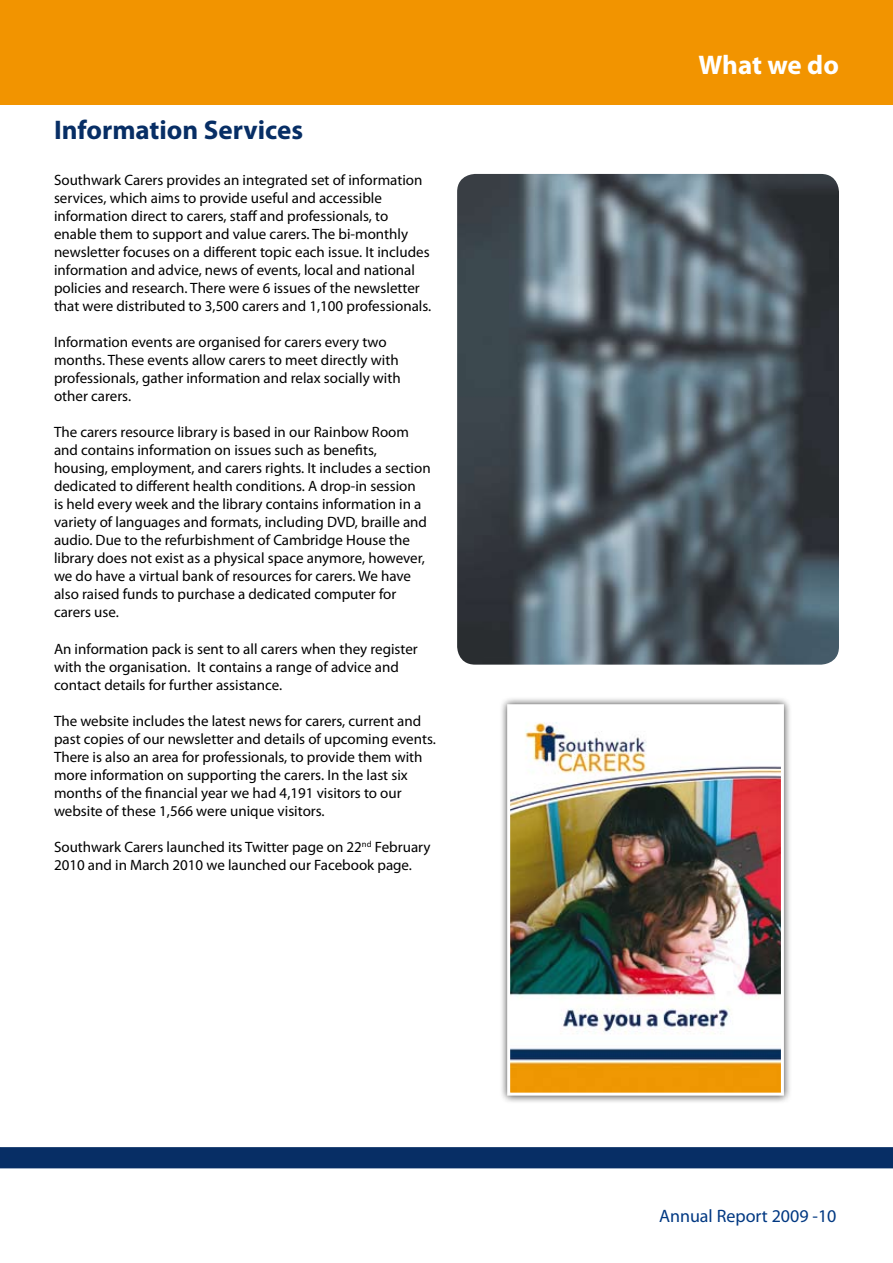
<style>
.page{position:relative;width:893px;height:1263px;background:#fff}
.page>*{position:absolute;margin:0;border:0;box-sizing:border-box;transform-origin:0 0}
.t1{font:700 27px "Myriad Pro";color:#072e65}
.t2{font:700 27px "Myriad Pro";letter-spacing:-.01em;color:#fff}
.t3{font:18px "Myriad Pro";color:#003882}
.t4{font:15px/18px "Myriad Pro";color:#000}
</style>
<div class="page">
<div style="left:0;top:1147px;width:893px;height:21px;background:#072e65"></div>
<div style="left:0;top:0;width:893px;height:104px;background:#f29400"></div>
<img style="left:457px;top:174px;width:382px;height:491px">
<div style="left:499px;top:696px;width:300px;height:415px;background:#000;opacity:.75"></div>
<img style="left:511px;top:708px;width:269px;height:384px">
<div style="left:507px;top:704px;width:277px;height:392px;border:3px solid #fff"></div>
<h1 class="t1" style="left:54px;top:112px;width:251px">Information Services</h1>
<p class="t4" style="left:54px;top:171px;width:379px">Southwark Carers provides an integrated set of information services, which aims to provide useful and accessible information direct to carers, staff and professionals, to enable them to support and value carers. The bi-monthly newsletter focuses on a different topic each issue. It includes information and advice, news of events, local and national policies and research. There were 6 issues of the newsletter that were distributed to 3,500 carers and 1,100 professionals.</p>
<p class="t4" style="left:54px;top:333px;width:348px">Information events are organised for carers every two months. These events allow carers to meet directly with professionals, gather information and relax socially with other carers.</p>
<p class="t4" style="left:54px;top:423px;width:378px">The carers resource library is based in our Rainbow Room and contains information on issues such as benefits, housing, employment, and carers rights. It includes a section dedicated to different health conditions. A drop-in session<br>is held every week and the library contains information in a variety of languages and formats, including DVD, braille and audio. Due to the refurbishment of Cambridge House the library does not exist as a physical space anymore, however, we do have a virtual bank of resources for carers. We have also raised funds to purchase a dedicated computer for carers use.</p>
<p class="t4" style="left:54px;top:639px;width:365px">An information pack is sent to all carers when they register with the organisation. It contains a range of advice and contact details for further assistance.</p>
<p class="t4" style="left:54px;top:711px;width:383px">The website includes the latest news for carers, current and past copies of our newsletter and details of upcoming events.<br>There is also an area for professionals, to provide them with more information on supporting the carers. In the last six months of the financial year we had 4,191 visitors to our website of these 1,566 were unique visitors.</p>
<p class="t4" style="left:54px;top:837px;width:378px">Southwark Carers launched its Twitter page on 22<sup>nd</sup> February<br>2010 and in March 2010 we launched our Facebook page.</p>
<h1 class="t2" style="left:698px;top:48px;width:142px">What we do</h1>
<p class="t3" style="left:659px;top:1205px;width:179px">Annual Report 2009 -10</p>
</div>
